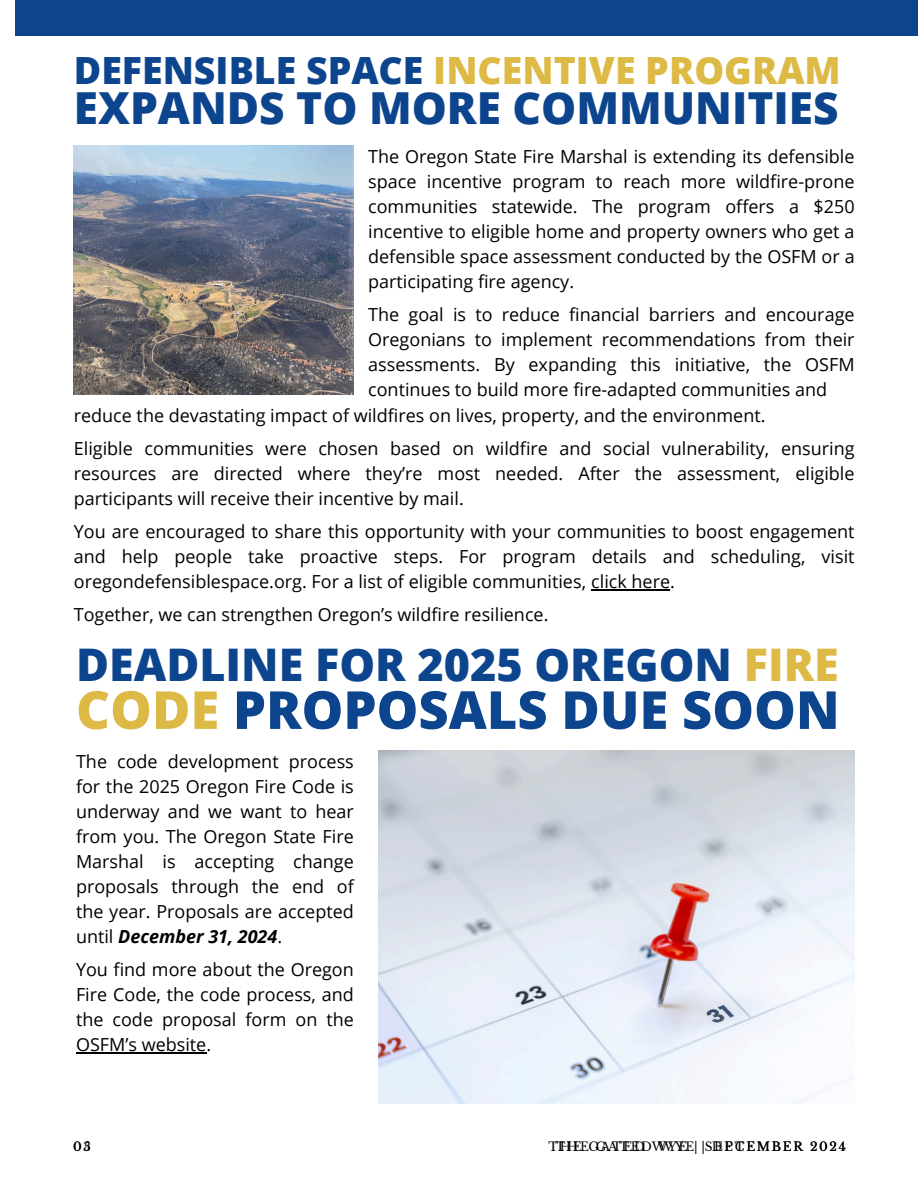
<style>
.page{position:relative;width:918px;height:1188px;background:#fff}
.page>*{position:absolute;margin:0;border:0;box-sizing:border-box;transform-origin:0 0}
.t1{font:800 52.5px "Open Sans";color:#0c458e}
.t2{font:800 45px "Open Sans";color:#0c458e}
.t3{font:800 44.25px "Open Sans";color:#0c458e}
.t4{font:800 37.5px "Open Sans";color:#ddba46}
.t5{font:18px/25px "Open Sans";color:#000;text-align:justify}
.t6{font:12.15px "Libre Baskerville";letter-spacing:.14em;color:#000}
.s1{color:#0c458e}
.s2{color:#ddba46}
.s3{font-weight:700;font-style:italic}
</style>
<div class="page">
<div style="left:16px;top:0;width:902px;height:36px;background:#0c458e"></div>
<img style="left:74px;top:146px;width:280px;height:248px">
<img style="left:379px;top:751px;width:476px;height:352px">
<hr style="left:591px;top:589px;width:79px;height:2px;background:#000">
<hr style="left:76px;top:1052px;width:131px;height:2px;background:#000">
<h2 class="t4" style="left:74px;top:44px;width:769px"><span class="s1">DEFENSIBLE SPACE</span> INCENTIVE PROGRAM</h2>
<h2 class="t3" style="left:74px;top:77px;width:766px">EXPANDS TO MORE COMMUNITIES</h2>
<h2 class="t5" style="left:368px;top:143px;width:488px">The Oregon State Fire Marshal is extending its defensible space incentive program to reach more wildfire-prone communities statewide. The program offers a $250 incentive to eligible home and property owners who get a defensible space assessment conducted by the OSFM or a participating fire agency.</h2>
<h2 class="t5" style="left:368px;top:301px;width:488px">The goal is to reduce financial barriers and encourage Oregonians to implement recommendations from their assessments. By expanding this initiative, the OSFM continues to build more fire-adapted communities and</h2>
<h2 class="t5" style="left:74px;top:403px;width:693px">reduce the devastating impact of wildfires on lives, property, and the environment.</h2>
<h2 class="t5" style="left:74px;top:436px;width:782px">Eligible communities were chosen based on wildfire and social vulnerability, ensuring resources are directed where they’re most needed. After the assessment, eligible participants will receive their incentive by mail.</h2>
<h1 class="t5" style="left:74px;top:519px;width:782px">You are encouraged to share this opportunity with your communities to boost engagement and help people take proactive steps. For program details and scheduling, visit oregondefensiblespace.org. For a list of eligible communities, click here.</h1>
<h2 class="t5" style="left:74px;top:602px;width:476px">Together, we can strengthen Oregon’s wildfire resilience.</h2>
<p class="t2" style="left:76px;top:632px;width:764px">DEADLINE FOR 2025 OREGON <span class="s2">FIRE</span></p>
<p class="t1" style="left:76px;top:673px;width:765px"><span class="s2">CODE</span> PROPOSALS DUE SOON</p>
<h2 class="t5" style="left:76px;top:749px;width:279px">The code development process for the 2025 Oregon Fire Code is underway and we want to hear from you. The Oregon State Fire Marshal is accepting change proposals through the end of the year. Proposals are accepted until <span class="s3">December 31, 2024</span>.</h2>
<p class="t5" style="left:76px;top:957px;width:279px">You find more about the Oregon Fire Code, the code process, and the code proposal form on the OSFM’s website.</p>
<h2 class="t6" style="left:84px;top:1139px;width:8px">5</h2>
<p class="t6" style="left:548px;top:1139px;width:299px">THEEGATEEDWYYE| |SDECEMBER 2024</p>
<h1 class="t6" style="left:73px;top:1139px;width:19px">03</h1>
<p class="t6" style="left:556px;top:1139px;width:24px">TH</p>
<p class="t6" style="left:596px;top:1139px;width:51px">GAT D</p>
<p class="t6" style="left:659px;top:1139px;width:30px">W E</p>
<p class="t6" style="left:714px;top:1139px;width:32px">EPT</p>
</div>
